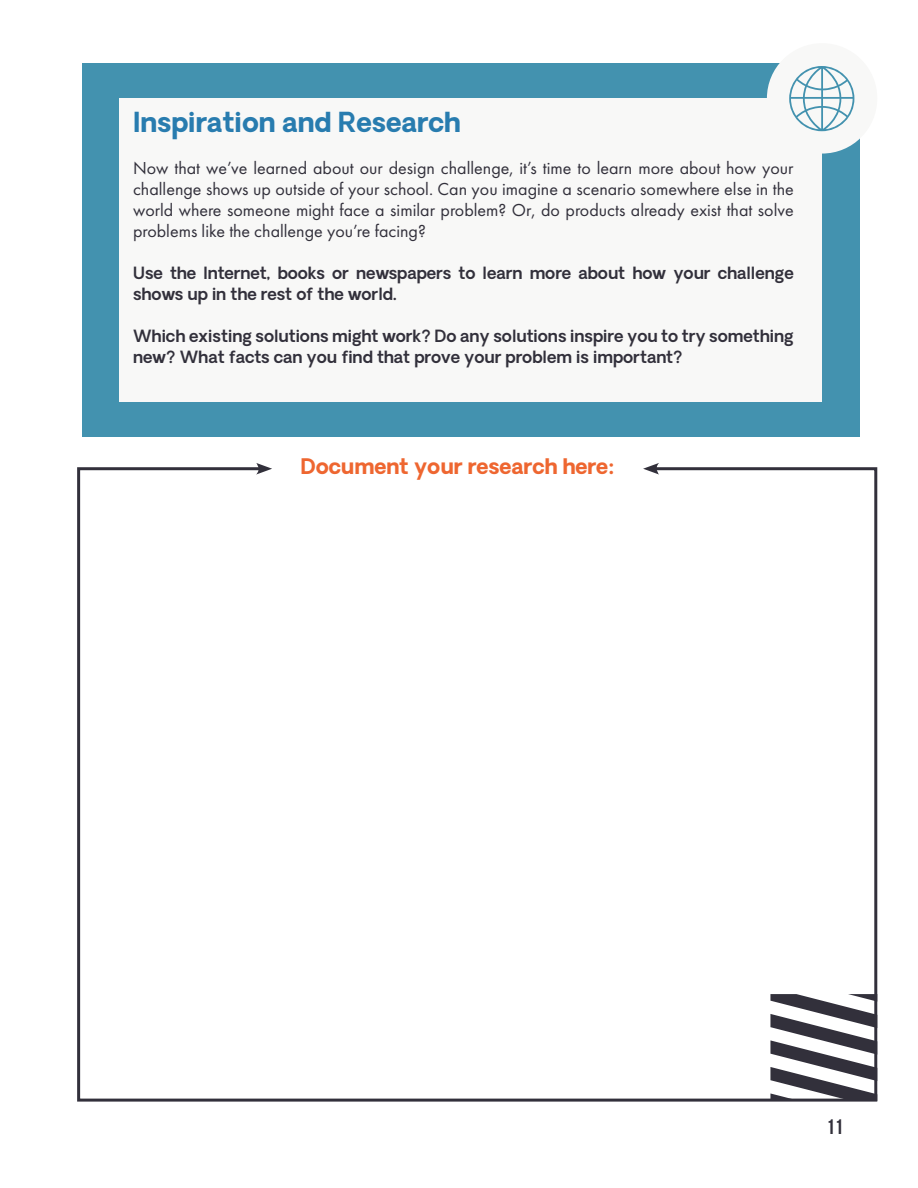
<style>
.page{position:relative;width:918px;height:1188px;background:#fff}
.page>*{position:absolute;margin:0;border:0;box-sizing:border-box;transform-origin:0 0}
.Body_Text{font:700 27px "Oakes Grotesk";color:#287caf}
.Pull_Quote_1{font:700 21px "Oakes Grotesk";color:#ee6630}
.t1{font:700 21px "Bebas Neue";color:#32303b}
.Body_Text-2{font:18px/21px "Futura PT";color:#32303b;text-align:justify}
.Body_Text-3{font:600 16.5px/21px "Oakes Grotesk";color:#32303b}
</style>
<div class="page">
<div style="left:82px;top:63px;width:778px;height:374px;background:#4392af"></div>
<svg style="left:77px;top:467px;width:801px;height:635px"></svg>
<svg style="left:256px;top:463px;width:16px;height:12px"></svg>
<svg style="left:643px;top:463px;width:16px;height:12px"></svg>
<div style="left:767px;top:43px;width:110px;height:111px;background:#f8f8f7;border-radius:50%"></div>
<svg style="left:770px;top:994px;width:107px;height:107px"></svg>
<div style="left:120px;top:98px;width:702px;height:304px;background:#f8f8f7"></div>
<svg style="left:789px;top:66px;width:65px;height:65px"></svg>
<p class="Body_Text" style="left:133px;top:104px;width:329px">Inspiration and Research</p>
<p class="Body_Text-2" style="left:133px;top:158px;width:662px">Now that we’ve learned about our design challenge, it’s time to learn more about how your challenge shows up outside of your school. Can you imagine a scenario somewhere else in the world where someone might face a similar problem? Or, do products already exist that solve problems like the challenge you’re facing?</p>
<p class="Body_Text-3" style="left:133px;top:263px;width:662px">Use the Internet, books or newspapers to learn more about how your challenge shows up in the rest of the world.</p>
<p class="Body_Text-3" style="left:133px;top:326px;width:662px">Which existing solutions might work? Do any solutions inspire you to try something new? What facts can you find that prove your problem is important?</p>
<p class="Pull_Quote_1" style="left:300px;top:452px;width:316px">Document your research here:</p>
<p class="t1" style="left:826px;top:1116px;width:18px">11</p>
</div>
